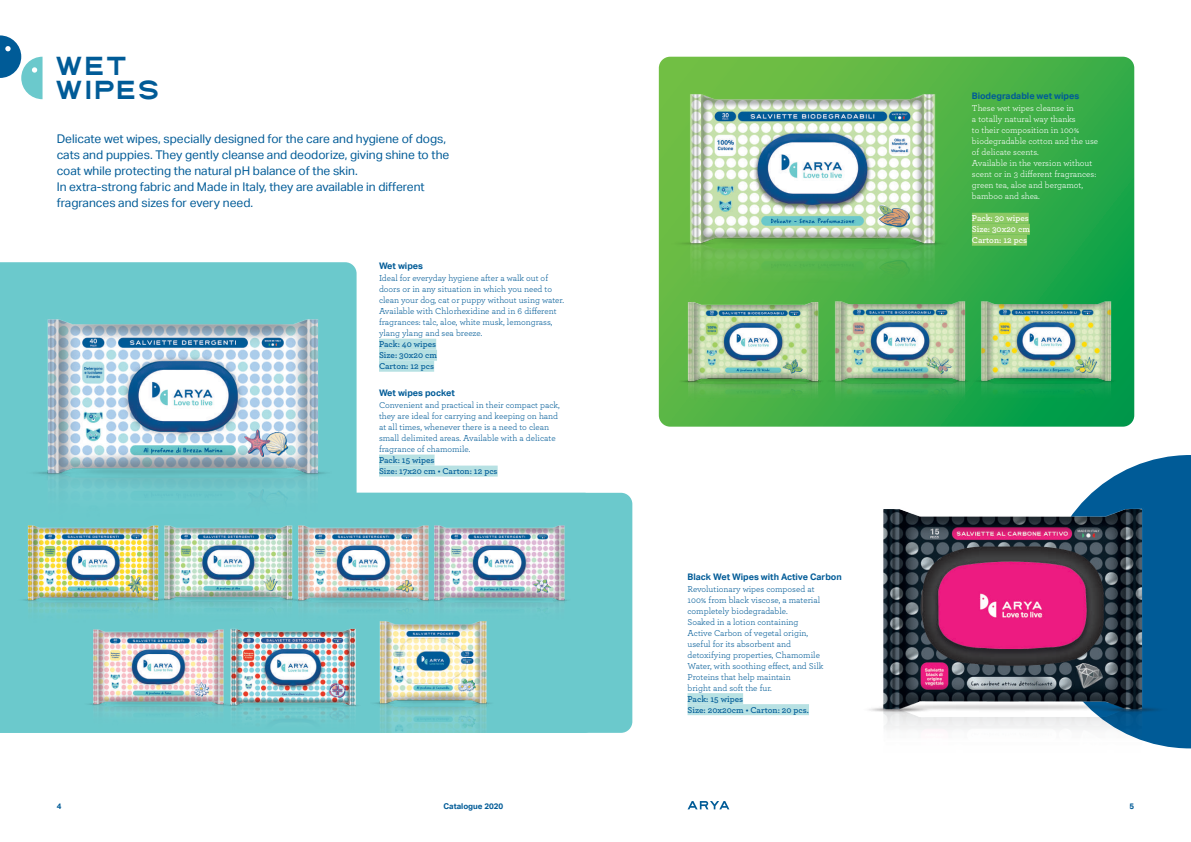
<style>
.page{position:relative;width:1191px;height:842px;background:#fff}
.page>*{position:absolute;margin:0;border:0;box-sizing:border-box;transform-origin:0 0}
.t1{font:24.3px/24.3px "Arya Type";color:#005b97}
.t2{font:12px/16px "Aktiv Grotesk";color:#005b97}
.t3{font:9px/11px "Archer";color:#005b97}
.t4{font:9px/11px "Archer";color:#fff}
.t5{font:600 9px/11px "Archer";color:#005b97}
.t6{font:700 9px "Aktiv Grotesk";color:#005b97}
.t7{font:600 9px/11px "Archer";color:#fff}
.t8{font:700 8px "Aktiv Grotesk";color:#005b97}
</style>
<div class="page">
<svg style="left:687px;top:801px;width:42px;height:8px"></svg>
<svg style="left:0;top:35px;width:43px;height:64px"></svg>
<div style="left:0;top:262px;width:356px;height:40px;background:#6bc9cc"></div>
<div style="left:379px;top:455px;width:55px;height:11px;background:#b7e1e3"></div>
<div style="left:379px;top:466px;width:118px;height:11px;background:#b7e1e3"></div>
<div style="left:379px;top:339px;width:57px;height:11px;background:#b7e1e3"></div>
<div style="left:379px;top:350px;width:58px;height:11px;background:#b7e1e3"></div>
<div style="left:379px;top:361px;width:55px;height:11px;background:#b7e1e3"></div>
<div style="left:595px;top:493px;width:37px;height:240px;background:#6bc9cc"></div>
<svg style="left:659px;top:57px;width:475px;height:370px;background:#38ad48"></svg>
<div style="left:972px;top:213px;width:56px;height:11px;background:#8dc964"></div>
<div style="left:972px;top:224px;width:58px;height:11px;background:#8dc964"></div>
<div style="left:972px;top:235px;width:55px;height:11px;background:#8dc964"></div>
<img style="left:981px;top:290px;width:146px;height:133px">
<img style="left:834px;top:290px;width:147px;height:133px">
<img style="left:671px;top:342px;width:163px;height:85px">
<img style="left:661px;top:74px;width:305px;height:268px">
<svg style="left:1102px;top:455px;width:89px;height:293px;fill:#005b97"></svg>
<div style="left:687px;top:693px;width:56px;height:11px;background:#b7e1e3"></div>
<div style="left:687px;top:704px;width:122px;height:11px;background:#b7e1e3"></div>
<img style="left:869px;top:484px;width:315px;height:265px">
<div style="left:0;top:493px;width:595px;height:240px;background:#6bc9cc"></div>
<img style="left:0;top:302px;width:358px;height:217px">
<img style="left:53px;top:627px;width:161px;height:106px">
<img style="left:214px;top:627px;width:149px;height:106px">
<img style="left:0;top:517px;width:178px;height:120px">
<img style="left:259px;top:517px;width:135px;height:114px">
<img style="left:394px;top:517px;width:189px;height:114px">
<img style="left:143px;top:519px;width:156px;height:108px">
<img style="left:363px;top:607px;width:140px;height:126px">
<h1 class="t1" style="left:54px;top:52px;width:107px">WET<br>WIPES</h1>
<p class="t2" style="left:57px;top:130px;width:394px">Delicate wet wipes, specially designed for the care and hygiene of dogs, cats and puppies. They gently cleanse and deodorize, giving shine to the coat while protecting the natural pH balance of the skin.<br>In extra-strong fabric and Made in Italy, they are available in different fragrances and sizes for every need.</p>
<p class="t6" style="left:379px;top:261px;width:45px">Wet wipes</p>
<p class="t3" style="left:379px;top:272px;width:187px">Ideal for everyday hygiene after a walk out of doors or in any situation in which you need to clean your dog, cat or puppy without using water.<br>Available with Chlorhexidine and in 6 different fragrances: talc, aloe, white musk, lemongrass, ylang ylang and sea breeze.</p>
<p class="t5" style="left:379px;top:338px;width:60px;text-align:justify">Pack: 40 wipes Size: 30x20 cm Carton: 12 pcs</p>
<p class="t6" style="left:379px;top:388px;width:77px">Wet wipes pocket</p>
<p class="t3" style="left:379px;top:399px;width:182px">Convenient and practical in their compact pack, they are ideal for carrying and keeping on hand at all times, whenever there is a need to clean small delimited areas. Available with a delicate fragrance of chamomile.</p>
<p class="t5" style="left:379px;top:454px;width:120px">Pack: 15 wipes<br>Size: 17x20 cm • Carton: 12 pcs</p>
<p class="t6" style="left:687px;top:571px;width:156px">Black Wet Wipes with Active Carbon</p>
<p class="t3" style="left:687px;top:583px;width:137px">Revolutionary wipes composed at<br>100% from black viscose, a material completely biodegradable.<br>Soaked in a lotion containing<br>Active Carbon of vegetal origin, useful for its absorbent and detoxifying properties, Chamomile<br>Water, with soothing effect, and Silk<br>Proteins that help maintain<br>bright and soft the fur.</p>
<p class="t5" style="left:687px;top:693px;width:123px">Pack: 15 wipes<br>Size: 20x20cm • Carton: 20 pcs.</p>
<p class="t6" style="left:972px;top:91px;width:109px">Biodegradable wet wipes</p>
<p class="t4" style="left:972px;top:102px;width:128px">These wet wipes cleanse in<br>a totally natural way thanks<br>to their composition in 100% biodegradable cotton and the use of delicate scents.<br>Available in the version without scent or in 3 different fragrances: green tea, aloe and bergamot, bamboo and shea.</p>
<p class="t7" style="left:972px;top:212px;width:60px">Pack: 30 wipes<br>Size: 30x20 cm<br>Carton: 12 pcs</p>
<p class="t8" style="left:57px;top:802px;width:6px">4</p>
<p class="t8" style="left:443px;top:802px;width:61px">Catalogue 2020</p>
<p class="t8" style="left:1129px;top:802px;width:6px">5</p>
</div>
